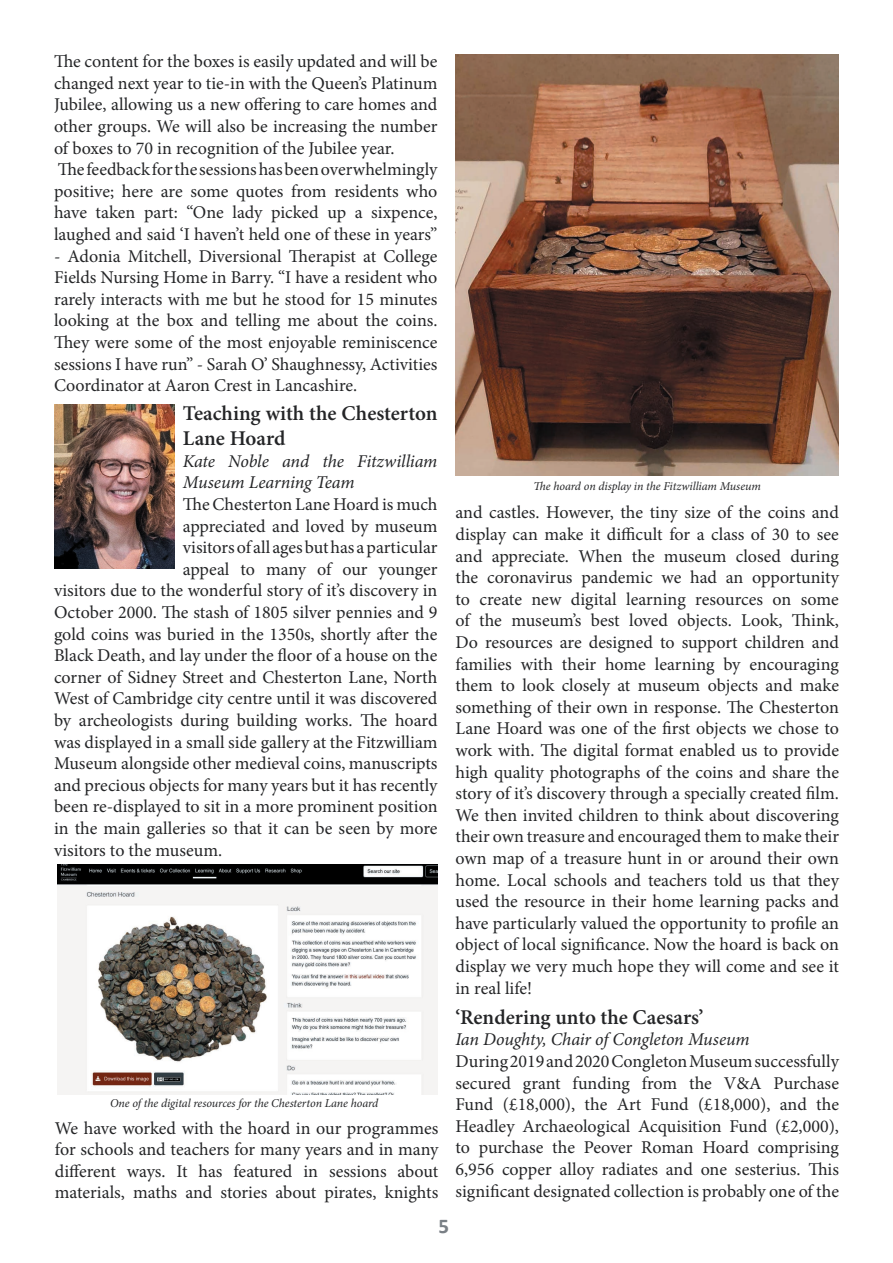
<style>
.page{position:relative;width:893px;height:1263px;background:#fff}
.page>*{position:absolute;margin:0;border:0;box-sizing:border-box;transform-origin:0 0}
.t1{font:600 21px/25.2px "Minion Pro";color:#242527}
.t2{font:700 21px "Calibri";color:#797f85}
.t3{font:18px/21.6px "Minion Pro";color:#242527;text-align:justify}
.t4{font:italic 18px/21.6px "Minion Pro";letter-spacing:-.01em;color:#242527}
.t5{font:italic 12px "Minion Pro";letter-spacing:-.01em;color:#242527}
</style>
<div class="page">
<img style="left:58px;top:865px;width:379px;height:229px">
<img style="left:54px;top:404px;width:120px;height:165px">
<img style="left:455px;top:54px;width:384px;height:421px">
<p class="t3" style="left:54px;top:51px;width:385px;text-align:left">The content for the boxes is easily updated and will be changed next year to tie-in with the Queen’s Platinum Jubilee, allowing us a new offering to care homes and other groups. We will also be increasing the number of boxes to 70 in recognition of the Jubilee year.<br>The feedback for the sessions has been overwhelmingly positive; here are some quotes from residents who have taken part: “One lady picked up a sixpence, laughed and said ‘I haven’t held one of these in years”</p>
<p class="t3" style="left:54px;top:245px;width:385px">- Adonia Mitchell, Diversional Therapist at College Fields Nursing Home in Barry. “I have a resident who rarely interacts with me but he stood for 15 minutes looking at the box and telling me about the coins.<br>They were some of the most enjoyable reminiscence sessions I have run” - Sarah O’ Shaughnessy, Activities Coordinator at Aaron Crest in Lancashire.</p>
<p class="t1" style="left:183px;top:400px;width:256px">Teaching with the Chesterton<br>Lane Hoard</p>
<p class="t4" style="left:183px;top:450px;width:256px">Kate Noble and the Fitzwilliam<br>Museum Learning Team</p>
<p class="t3" style="left:183px;top:493px;width:256px">The Chesterton Lane Hoard is much</p>
<p class="t3" style="left:183px;top:515px;width:256px">appreciated and loved by museum</p>
<p class="t3" style="left:183px;top:537px;width:256px">visitors of all ages but has a particular</p>
<p class="t3" style="left:183px;top:558px;width:256px">appeal to many of our younger</p>
<p class="t3" style="left:54px;top:580px;width:385px">visitors due to the wonderful story of it’s discovery in</p>
<p class="t3" style="left:54px;top:601px;width:385px">October 2000. The stash of 1805 silver pennies and 9</p>
<p class="t3" style="left:54px;top:623px;width:385px">gold coins was buried in the 1350s, shortly after the</p>
<p class="t3" style="left:54px;top:645px;width:385px">Black Death, and lay under the floor of a house on the</p>
<p class="t3" style="left:54px;top:666px;width:385px">corner of Sidney Street and Chesterton Lane, North</p>
<p class="t3" style="left:54px;top:688px;width:385px">West of Cambridge city centre until it was discovered</p>
<p class="t3" style="left:54px;top:709px;width:385px">by archeologists during building works. The hoard</p>
<p class="t3" style="left:54px;top:731px;width:385px">was displayed in a small side gallery at the Fitzwilliam</p>
<p class="t3" style="left:54px;top:753px;width:385px">Museum alongside other medieval coins, manuscripts</p>
<p class="t3" style="left:54px;top:774px;width:385px">and precious objects for many years but it has recently</p>
<p class="t3" style="left:54px;top:796px;width:385px">been re-displayed to sit in a more prominent position</p>
<p class="t3" style="left:54px;top:817px;width:385px">in the main galleries so that it can be seen by more</p>
<p class="t3" style="left:54px;top:839px;width:170px">visitors to the museum.</p>
<p class="t5" style="left:110px;top:1094px;width:270px">One of the digital resources for the Chesterton Lane hoard</p>
<p class="t3" style="left:55px;top:1117px;width:385px">We have worked with the hoard in our programmes for schools and teachers for many years and in many different ways. It has featured in sessions about materials, maths and stories about pirates, knights</p>
<p class="t5" style="left:534px;top:478px;width:229px">The hoard on display in the Fitzwilliam Museum</p>
<p class="t3" style="left:455px;top:502px;width:385px">and castles. However, the tiny size of the coins and display can make it difficult for a class of 30 to see and appreciate. When the museum closed during the coronavirus pandemic we had an opportunity to create new digital learning resources on some of the museum’s best loved objects. Look, Think, Do resources are designed to support children and families with their home learning by encouraging them to look closely at museum objects and make something of their own in response. The Chesterton Lane Hoard was one of the first objects we chose to work with. The digital format enabled us to provide high quality photographs of the coins and share the story of it’s discovery through a specially created film.<br>We then invited children to think about discovering their own treasure and encouraged them to make their own map of a treasure hunt in or around their own home. Local schools and teachers told us that they used the resource in their home learning packs and have particularly valued the opportunity to profile an object of local significance. Now the hoard is back on display we very much hope they will come and see it in real life!</p>
<p class="t1" style="left:455px;top:1004px;width:250px">‘Rendering unto the Caesars’</p>
<p class="t4" style="left:455px;top:1029px;width:296px">Ian Doughty, Chair of Congleton Museum</p>
<p class="t3" style="left:455px;top:1050px;width:385px">During 2019 and 2020 Congleton Museum successfully secured grant funding from the V&amp;A Purchase Fund (£18,000), the Art Fund (£18,000), and the Headley Archaeological Acquisition Fund (£2,000), to purchase the Peover Roman Hoard comprising 6,956 copper alloy radiates and one sesterius. This significant designated collection is probably one of the</p>
<p class="t2" style="left:438px;top:1211px;width:12px">5</p>
</div>
